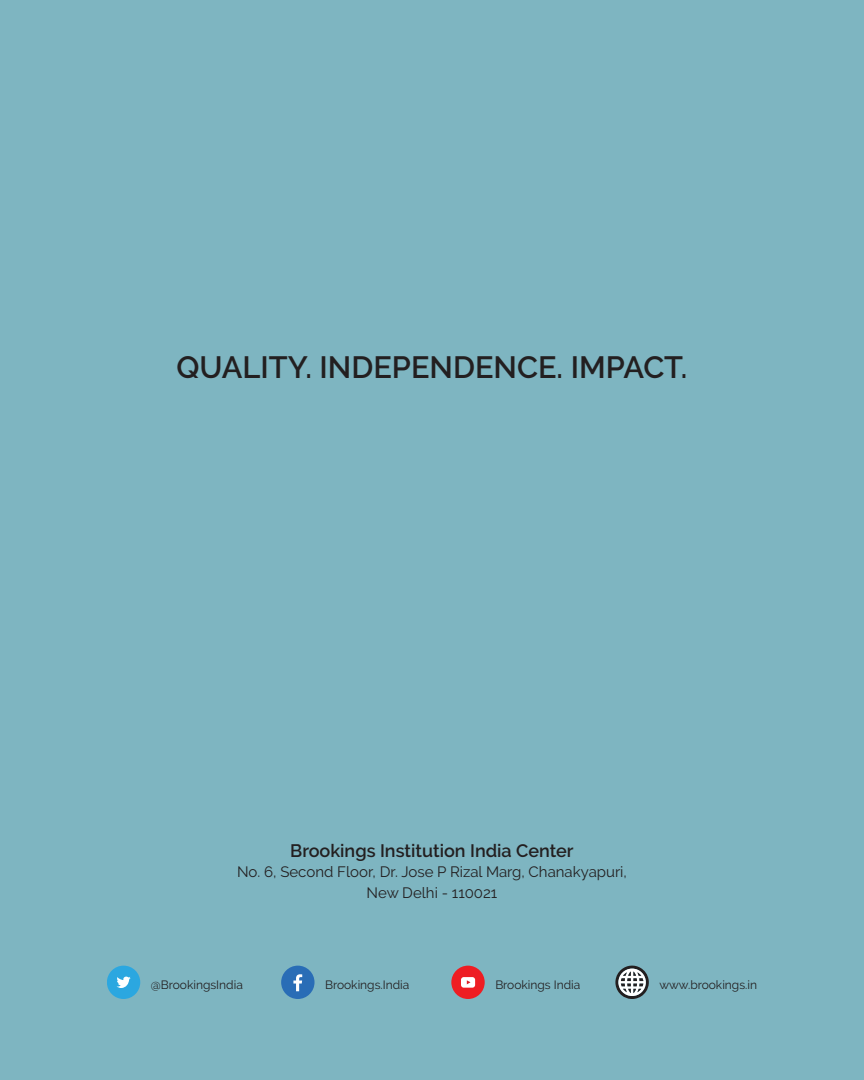
<style>
.page{position:relative;width:864px;height:1080px;background:#7eb5c1}
.page>*{position:absolute;margin:0;border:0;box-sizing:border-box;transform-origin:0 0}
.t1{font:600 30.75px "Raleway";color:#231f20}
.t2{font:600 18px "Raleway";color:#231f20}
.t3{font:15px "Raleway";color:#231f20}
.t4{font:12px "Raleway";color:#231f20}
</style>
<div class="page">
<div style="left:107px;top:966px;width:33px;height:33px;background:#2ba7e0;border-radius:17px"></div>
<svg style="left:117px;top:977px;width:14px;height:11px"></svg>
<div style="left:281px;top:966px;width:34px;height:33px;background:#296db6;border-radius:17px"></div>
<svg style="left:293px;top:974px;width:9px;height:17px"></svg>
<div style="left:451px;top:966px;width:34px;height:33px;background:#ee1d23;border-radius:17px"></div>
<div style="left:461px;top:977px;width:14px;height:11px;background:#fff;border-radius:3px"></div>
<svg style="left:615px;top:965px;width:34px;height:34px"></svg>
<p class="t1" style="left:177px;top:349px;width:512px">QUALITY. INDEPENDENCE. IMPACT.</p>
<p class="t2" style="left:290px;top:840px;width:285px">Brookings Institution India Center</p>
<p class="t3" style="left:237px;top:863px;width:391px">No. 6, Second Floor, Dr. Jose P Rizal Marg, Chanakyapuri,</p>
<p class="t3" style="left:367px;top:884px;width:132px">New Delhi - 110021</p>
<p class="t4" style="left:151px;top:978px;width:93px">@BrookingsIndia</p>
<p class="t4" style="left:325px;top:978px;width:86px">Brookings.India</p>
<p class="t4" style="left:495px;top:978px;width:87px">Brookings India</p>
<p class="t4" style="left:659px;top:978px;width:99px">www.brookings.in</p>
</div>
